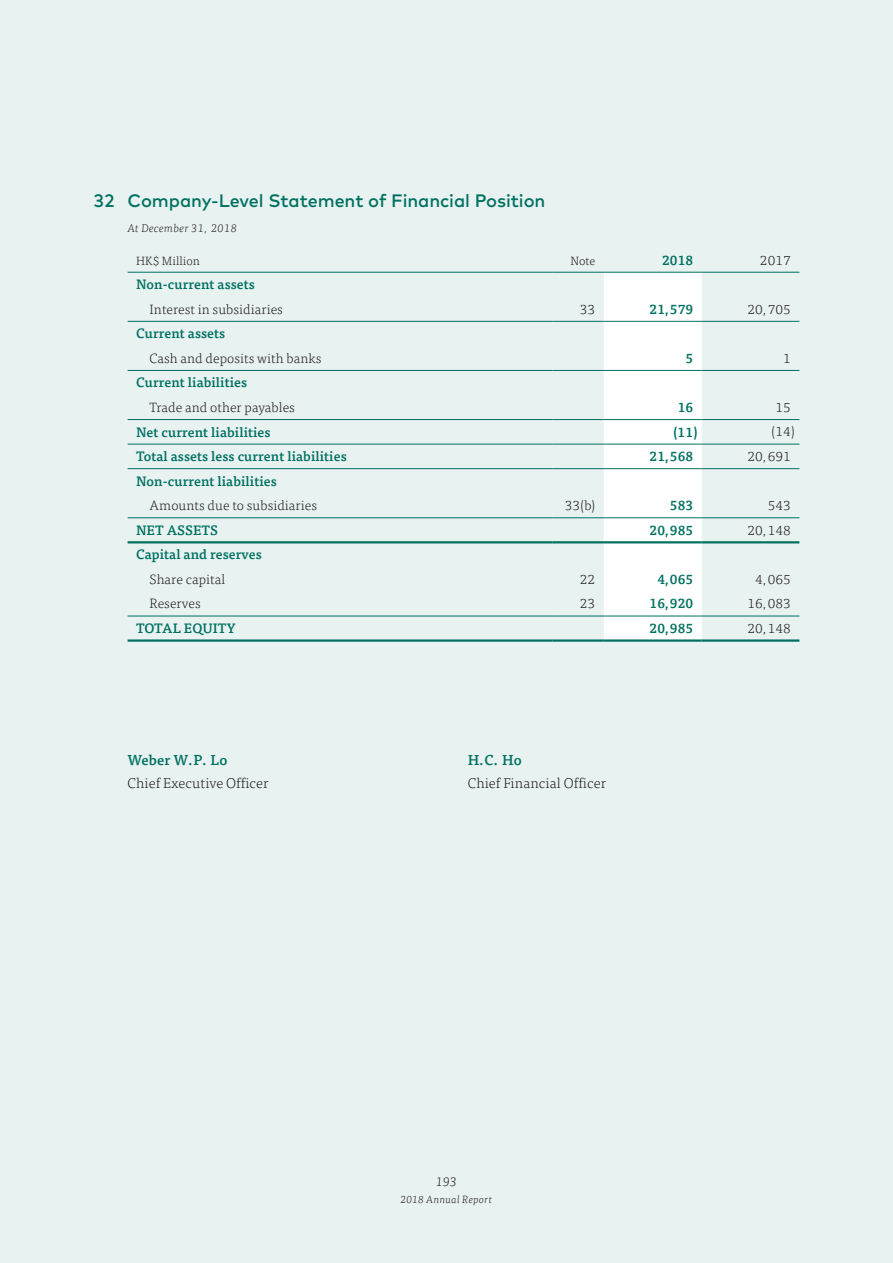
<style>
.page{position:relative;width:893px;height:1263px;background:#e8f2f1}
.page>*{position:absolute;margin:0;border:0;box-sizing:border-box;transform-origin:0 0}
.t1{font:500 18px "Mark OT";letter-spacing:-.005em;color:#007161}
.t2{font:300 14.25px "Tisa OT";letter-spacing:.005em;color:#231f20}
.t3{font:500 14.25px "Tisa OT";letter-spacing:.005em;color:#007161}
.t4{font:500 13.5px "Tisa OT";letter-spacing:.005em;color:#007161}
.t5{font:300 13.5px "Tisa OT";letter-spacing:.005em;color:#231f20}
.t6{font:italic 300 12.75px "Tisa OT";color:#231f20}
.t7{font:300 12px "Tisa OT";letter-spacing:.005em;color:#231f20}
.t8{font:italic 300 11.25px "Tisa OT";letter-spacing:.02em;color:#231f20}
.t9{font:italic 300 10.5px "Tisa OT";letter-spacing:.02em;color:#231f20}
</style>
<div class="page">
<div style="left:604px;top:273px;width:98px;height:366px;background:#fff"></div>
<hr style="left:128px;top:272px;width:425px;height:1px;background:#007161">
<hr style="left:553px;top:272px;width:51px;height:1px;background:#007161">
<hr style="left:604px;top:272px;width:98px;height:1px;background:#007161">
<hr style="left:702px;top:272px;width:97px;height:1px;background:#007161">
<hr style="left:128px;top:321px;width:425px;height:1px;background:#007161">
<hr style="left:553px;top:321px;width:51px;height:1px;background:#007161">
<hr style="left:604px;top:321px;width:98px;height:1px;background:#007161">
<hr style="left:702px;top:321px;width:97px;height:1px;background:#007161">
<hr style="left:128px;top:419px;width:425px;height:1px;background:#007161">
<hr style="left:553px;top:419px;width:51px;height:1px;background:#007161">
<hr style="left:604px;top:419px;width:98px;height:1px;background:#007161">
<hr style="left:702px;top:419px;width:97px;height:1px;background:#007161">
<hr style="left:128px;top:444px;width:425px;height:1px;background:#007161">
<hr style="left:553px;top:444px;width:51px;height:1px;background:#007161">
<hr style="left:604px;top:444px;width:98px;height:1px;background:#007161">
<hr style="left:702px;top:444px;width:97px;height:1px;background:#007161">
<hr style="left:128px;top:517px;width:425px;height:1px;background:#007161">
<hr style="left:553px;top:517px;width:51px;height:1px;background:#007161">
<hr style="left:604px;top:517px;width:98px;height:1px;background:#007161">
<hr style="left:702px;top:517px;width:97px;height:1px;background:#007161">
<hr style="left:128px;top:541px;width:425px;height:2px;background:#007161">
<hr style="left:553px;top:541px;width:51px;height:2px;background:#007161">
<hr style="left:604px;top:541px;width:98px;height:2px;background:#007161">
<hr style="left:702px;top:541px;width:97px;height:2px;background:#007161">
<hr style="left:128px;top:616px;width:425px;height:1px;background:#007161">
<hr style="left:553px;top:616px;width:51px;height:1px;background:#007161">
<hr style="left:604px;top:616px;width:98px;height:1px;background:#007161">
<hr style="left:702px;top:616px;width:97px;height:1px;background:#007161">
<hr style="left:128px;top:639px;width:425px;height:3px;background:#007161">
<hr style="left:553px;top:639px;width:51px;height:3px;background:#007161">
<hr style="left:604px;top:639px;width:98px;height:3px;background:#007161">
<hr style="left:702px;top:639px;width:97px;height:3px;background:#007161">
<hr style="left:128px;top:370px;width:425px;height:1px;background:#007161">
<hr style="left:553px;top:370px;width:51px;height:1px;background:#007161">
<hr style="left:604px;top:370px;width:98px;height:1px;background:#007161">
<hr style="left:702px;top:370px;width:97px;height:1px;background:#007161">
<hr style="left:128px;top:468px;width:425px;height:1px;background:#007161">
<hr style="left:553px;top:468px;width:51px;height:1px;background:#007161">
<hr style="left:604px;top:468px;width:98px;height:1px;background:#007161">
<hr style="left:702px;top:468px;width:97px;height:1px;background:#007161">
<h1 class="t1" style="left:94px;top:189px;width:453px">32 Company-Level Statement of Financial Position</h1>
<p class="t8" style="left:128px;top:222px;width:111px">At December 31, 2018</p>
<p class="t7" style="left:136px;top:254px;width:65px">HK$ Million</p>
<p class="t7" style="left:570px;top:254px;width:26px">Note</p>
<p class="t4" style="left:662px;top:252px;width:32px">2018</p>
<p class="t5" style="left:760px;top:252px;width:32px">2017</p>
<p class="t4" style="left:136px;top:276px;width:120px">Non-current assets</p>
<p class="t5" style="left:150px;top:301px;width:135px">Interest in subsidiaries</p>
<p class="t5" style="left:580px;top:301px;width:17px">33</p>
<p class="t4" style="left:650px;top:301px;width:45px">21,579</p>
<p class="t5" style="left:747px;top:301px;width:45px">20,705</p>
<p class="t4" style="left:136px;top:325px;width:91px">Current assets</p>
<p class="t5" style="left:150px;top:350px;width:173px">Cash and deposits with banks</p>
<p class="t4" style="left:685px;top:350px;width:9px">5</p>
<p class="t5" style="left:783px;top:350px;width:9px">1</p>
<p class="t4" style="left:136px;top:374px;width:113px">Current liabilities</p>
<p class="t5" style="left:150px;top:400px;width:147px">Trade and other payables</p>
<p class="t4" style="left:678px;top:399px;width:17px">16</p>
<p class="t5" style="left:775px;top:400px;width:17px">15</p>
<p class="t4" style="left:136px;top:424px;width:136px">Net current liabilities</p>
<p class="t4" style="left:673px;top:424px;width:26px">(11)</p>
<p class="t5" style="left:771px;top:424px;width:25px">(14)</p>
<p class="t4" style="left:136px;top:448px;width:212px">Total assets less current liabilities</p>
<p class="t4" style="left:650px;top:448px;width:45px">21,568</p>
<p class="t5" style="left:747px;top:449px;width:45px">20,691</p>
<p class="t4" style="left:136px;top:473px;width:142px">Non-current liabilities</p>
<p class="t5" style="left:150px;top:498px;width:169px">Amounts due to subsidiaries</p>
<p class="t5" style="left:565px;top:498px;width:32px">33(b)</p>
<p class="t4" style="left:670px;top:497px;width:25px">583</p>
<p class="t5" style="left:768px;top:498px;width:25px">543</p>
<p class="t4" style="left:136px;top:522px;width:83px">NET ASSETS</p>
<p class="t4" style="left:650px;top:522px;width:45px">20,985</p>
<p class="t5" style="left:747px;top:522px;width:45px">20,148</p>
<p class="t4" style="left:136px;top:546px;width:127px">Capital and reserves</p>
<p class="t5" style="left:150px;top:571px;width:77px">Share capital</p>
<p class="t5" style="left:580px;top:571px;width:17px">22</p>
<p class="t4" style="left:657px;top:571px;width:37px">4,065</p>
<p class="t5" style="left:755px;top:571px;width:37px">4,065</p>
<p class="t5" style="left:150px;top:596px;width:52px">Reserves</p>
<p class="t5" style="left:580px;top:596px;width:17px">23</p>
<p class="t4" style="left:650px;top:595px;width:45px">16,920</p>
<p class="t5" style="left:747px;top:596px;width:45px">16,083</p>
<p class="t4" style="left:136px;top:620px;width:101px">TOTAL EQUITY</p>
<p class="t4" style="left:650px;top:620px;width:45px">20,985</p>
<p class="t5" style="left:747px;top:621px;width:45px">20,148</p>
<p class="t3" style="left:128px;top:751px;width:101px">Weber W.P. Lo</p>
<p class="t3" style="left:468px;top:751px;width:55px">H.C. Ho</p>
<p class="t2" style="left:128px;top:774px;width:143px">Chief Executive Officer</p>
<p class="t2" style="left:468px;top:774px;width:140px">Chief Financial Officer</p>
<p class="t6" style="left:436px;top:1174px;width:23px">193</p>
<p class="t9" style="left:401px;top:1194px;width:93px">2018 Annual Report</p>
</div>
